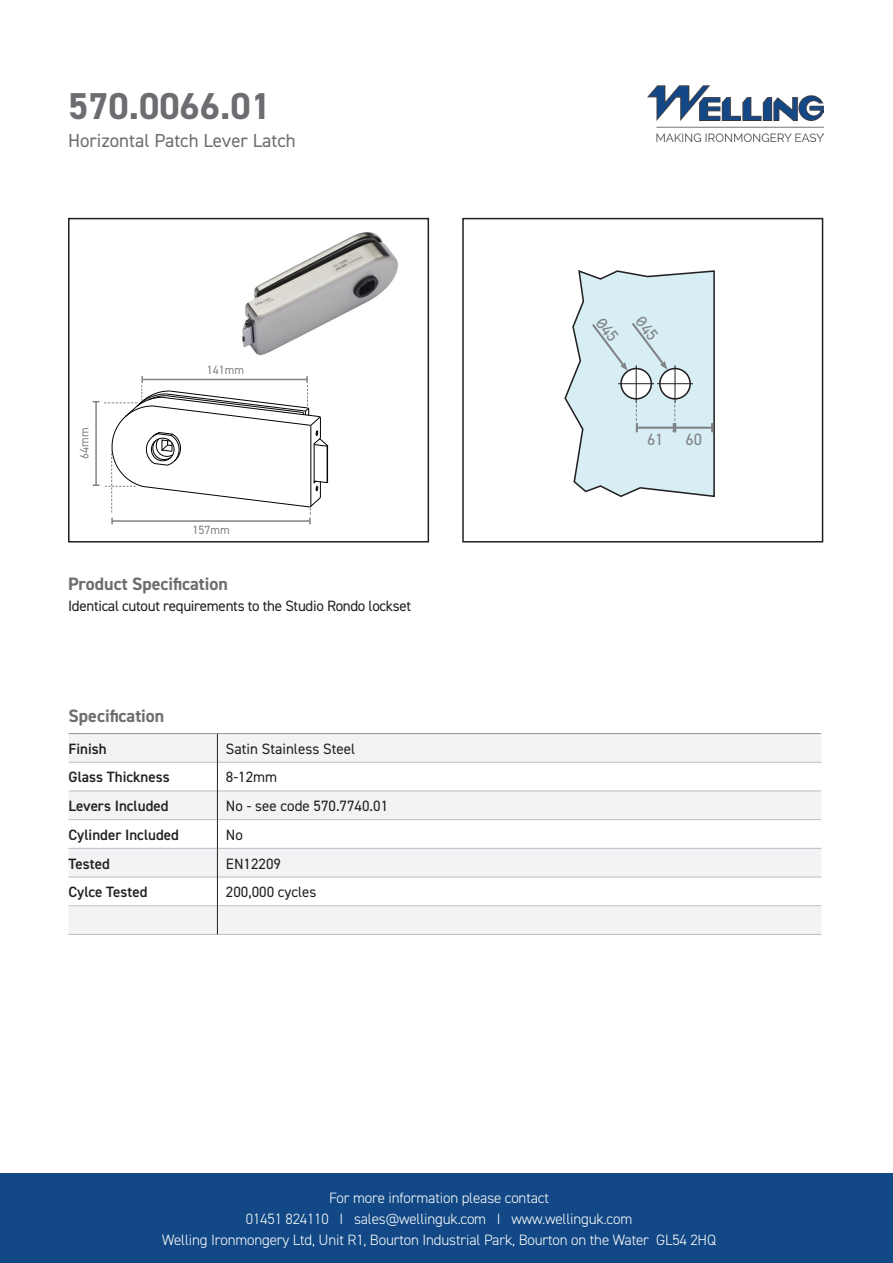
<style>
.page{position:relative;width:893px;height:1263px;background:#fff}
.page>*{position:absolute;margin:0;border:0;box-sizing:border-box;transform-origin:0 0}
.t1{font:700 37.5px "DIN2014";color:#6c6d70}
.t2{font:18.9px "DIN2014";color:#6c6d70}
.t3{font:700 18px "DIN2014";color:#6c6d70}
.t4{font:16.5px "DIN2014";color:#808285}
.t5{font:300 15px/21px "DIN2014";letter-spacing:-.01em;color:#fff;text-align:center}
.t6{font:15px "DIN2014";color:#231f20}
.t7{font:600 15px "DIN2014";color:#231f20}
.t8{font:15px "DIN2014";letter-spacing:-.02em;color:#231f20}
.t9{font:12px "DIN2014";color:#808285}
</style>
<div class="page">
<div style="left:0;top:1174px;width:893px;height:89px;background:#124885"></div>
<div style="left:68px;top:218px;width:361px;height:324px;border:2px solid #231f20"></div>
<div style="left:462px;top:218px;width:361px;height:324px;border:2px solid #231f20"></div>
<img style="left:648px;top:85px;width:175px;height:56px">
<svg style="left:69px;top:734px;width:752px;height:200px;fill:#f2f3f4"></svg>
<hr style="left:69px;top:733px;width:148px;height:1px;background:#939598">
<hr style="left:217px;top:733px;width:604px;height:1px;background:#939598">
<hr style="left:69px;top:762px;width:148px;height:1px;background:#bcbdc0">
<hr style="left:218px;top:762px;width:603px;height:1px;background:#bcbdc0">
<hr style="left:69px;top:791px;width:148px;height:1px;background:#bcbdc0">
<hr style="left:218px;top:791px;width:603px;height:1px;background:#bcbdc0">
<hr style="left:69px;top:819px;width:148px;height:1px;background:#bcbdc0">
<hr style="left:218px;top:819px;width:603px;height:1px;background:#bcbdc0">
<hr style="left:69px;top:848px;width:148px;height:1px;background:#bcbdc0">
<hr style="left:218px;top:848px;width:603px;height:1px;background:#bcbdc0">
<hr style="left:69px;top:877px;width:148px;height:1px;background:#bcbdc0">
<hr style="left:218px;top:877px;width:603px;height:1px;background:#bcbdc0">
<hr style="left:69px;top:905px;width:148px;height:1px;background:#bcbdc0">
<hr style="left:218px;top:905px;width:603px;height:1px;background:#bcbdc0">
<hr style="left:69px;top:934px;width:148px;height:1px;background:#bcbdc0">
<hr style="left:217px;top:934px;width:604px;height:1px;background:#bcbdc0">
<svg style="left:217px;top:734px;width:1px;height:200px"></svg>
<svg style="left:93px;top:376px;width:236px;height:148px"></svg>
<img style="left:242px;top:232px;width:156px;height:123px">
<svg style="left:564px;top:270px;width:151px;height:228px;background:#d3e6ea"></svg>
<p class="t1" style="left:68px;top:81px;width:204px">570.0066.01</p>
<p class="t2" style="left:68px;top:128px;width:229px">Horizontal Patch Lever Latch</p>
<p class="t9" style="left:77px;top:459px;width:33px;rotate:-90deg">64mm</p>
<p class="t9" style="left:207px;top:362px;width:39px">141mm</p>
<p class="t9" style="left:192px;top:522px;width:39px">157mm</p>
<p class="t3" style="left:68px;top:572px;width:161px">Product Specification</p>
<p class="t8" style="left:68px;top:597px;width:345px">Identical cutout requirements to the Studio Rondo lockset</p>
<p class="t3" style="left:69px;top:704px;width:97px">Specification</p>
<p class="t7" style="left:69px;top:739px;width:40px">Finish</p>
<p class="t6" style="left:226px;top:739px;width:131px">Satin Stainless Steel</p>
<p class="t7" style="left:69px;top:767px;width:103px">Glass Thickness</p>
<p class="t6" style="left:226px;top:768px;width:53px">8-12mm</p>
<p class="t7" style="left:69px;top:796px;width:102px">Levers Included</p>
<p class="t6" style="left:226px;top:797px;width:164px">No - see code 570.7740.01</p>
<p class="t7" style="left:69px;top:825px;width:112px">Cylinder Included</p>
<p class="t6" style="left:226px;top:825px;width:19px">No</p>
<p class="t7" style="left:69px;top:853px;width:43px">Tested</p>
<p class="t6" style="left:226px;top:854px;width:57px">EN12209</p>
<p class="t7" style="left:69px;top:882px;width:80px">Cylce Tested</p>
<p class="t6" style="left:226px;top:883px;width:92px">200,000 cycles</p>
<p class="t4" style="left:647px;top:429px;width:18px">61</p>
<p class="t4" style="left:685px;top:429px;width:18px">60</p>
<p class="t5" style="left:162px;top:1187px;width:555px">For more information please contact<br>01451 824110 I sales@wellinguk.com I www.wellinguk.com<br>Welling Ironmongery Ltd, Unit R1, Bourton Industrial Park, Bourton on the Water GL54 2HQ</p>
</div>
